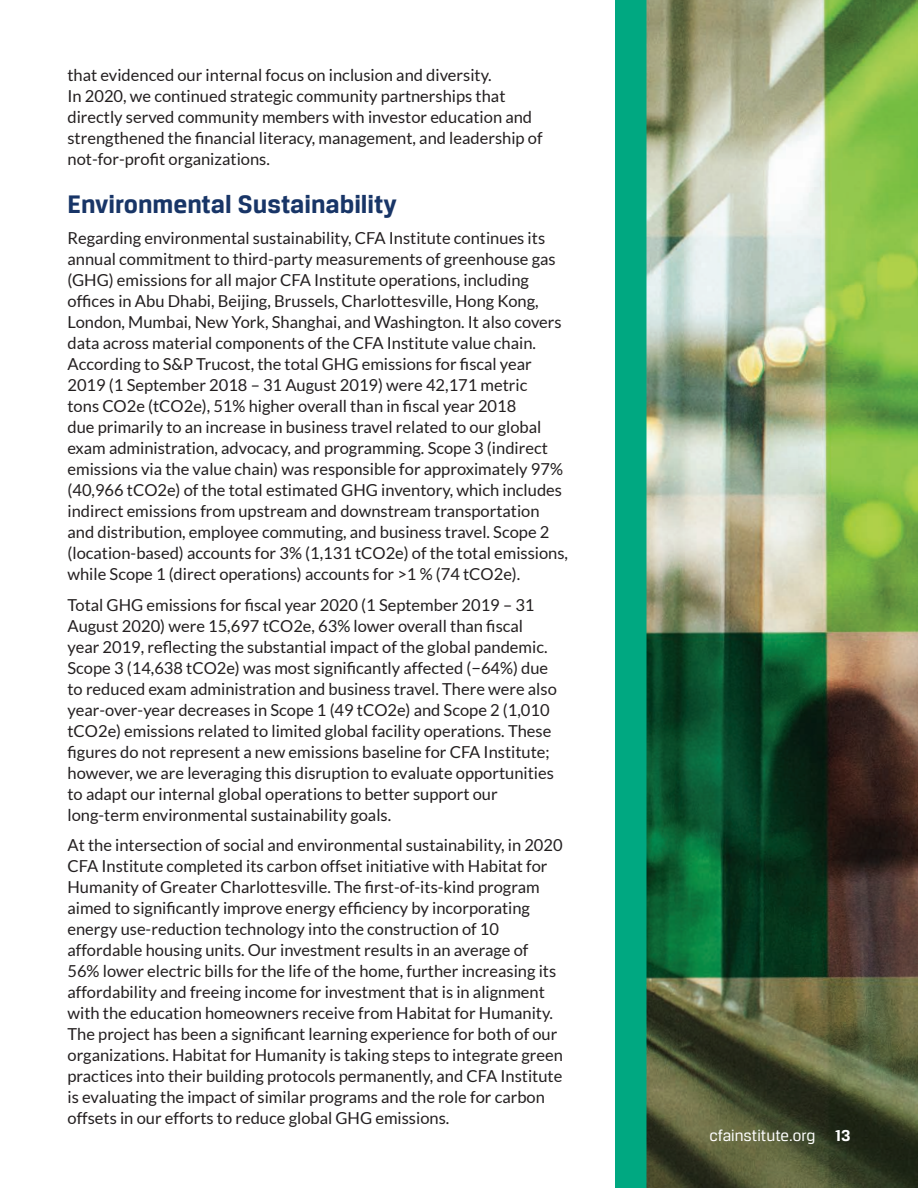
<style>
.page{position:relative;width:918px;height:1188px;background:#fff}
.page>*{position:absolute;margin:0;border:0;box-sizing:border-box;transform-origin:0 0}
.t1{font:700 27px "CFA Breuer Text";color:#183567}
.t2{font:16.8px "CFA Breuer Text";color:#fff}
.t3{font:16.5px/21px "Lato";color:#231f20}
.s1{font-weight:700}
</style>
<div class="page">
<img style="left:615px;top:0;width:303px;height:1188px">
<p class="t3" style="left:68px;top:64px;width:477px">that evidenced our internal focus on inclusion and diversity.<br>In 2020, we continued strategic community partnerships that directly served community members with investor education and strengthened the financial literacy, management, and leadership of not-for-profit organizations.</p>
<p class="t1" style="left:68px;top:189px;width:331px">Environmental Sustainability</p>
<p class="t3" style="left:68px;top:227px;width:502px">Regarding environmental sustainability, CFA Institute continues its annual commitment to third-party measurements of greenhouse gas (GHG) emissions for all major CFA Institute operations, including offices in Abu Dhabi, Beijing, Brussels, Charlottesville, Hong Kong, London, Mumbai, New York, Shanghai, and Washington. It also covers data across material components of the CFA Institute value chain.<br>According to S&amp;P Trucost, the total GHG emissions for fiscal year 2019 (1 September 2018 – 31 August 2019) were 42,171 metric<br>tons CO2e (tCO2e), 51% higher overall than in fiscal year 2018<br>due primarily to an increase in business travel related to our global exam administration, advocacy, and programming. Scope 3 (indirect emissions via the value chain) was responsible for approximately 97% (40,966 tCO2e) of the total estimated GHG inventory, which includes indirect emissions from upstream and downstream transportation and distribution, employee commuting, and business travel. Scope 2 (location-based) accounts for 3% (1,131 tCO2e) of the total emissions, while Scope 1 (direct operations) accounts for &gt;1 % (74 tCO2e).</p>
<p class="t3" style="left:68px;top:594px;width:491px">Total GHG emissions for fiscal year 2020 (1 September 2019 – 31<br>August 2020) were 15,697 tCO2e, 63% lower overall than fiscal year 2019, reflecting the substantial impact of the global pandemic.<br>Scope 3 (14,638 tCO2e) was most significantly affected (−64%) due to reduced exam administration and business travel. There were also year-over-year decreases in Scope 1 (49 tCO2e) and Scope 2 (1,010 tCO2e) emissions related to limited global facility operations. These figures do not represent a new emissions baseline for CFA Institute; however, we are leveraging this disruption to evaluate opportunities to adapt our internal global operations to better support our long-term environmental sustainability goals.</p>
<p class="t3" style="left:68px;top:835px;width:497px">At the intersection of social and environmental sustainability, in 2020<br>CFA Institute completed its carbon offset initiative with Habitat for Humanity of Greater Charlottesville. The first-of-its-kind program aimed to significantly improve energy efficiency by incorporating energy use-reduction technology into the construction of 10 affordable housing units. Our investment results in an average of 56% lower electric bills for the life of the home, further increasing its affordability and freeing income for investment that is in alignment with the education homeowners receive from Habitat for Humanity.<br>The project has been a significant learning experience for both of our organizations. Habitat for Humanity is taking steps to integrate green practices into their building protocols permanently, and CFA Institute is evaluating the impact of similar programs and the role for carbon offsets in our efforts to reduce global GHG emissions.</p>
<p class="t2" style="left:709px;top:1126px;width:143px">cfainstitute.org <span class="s1">13</span></p>
</div>
